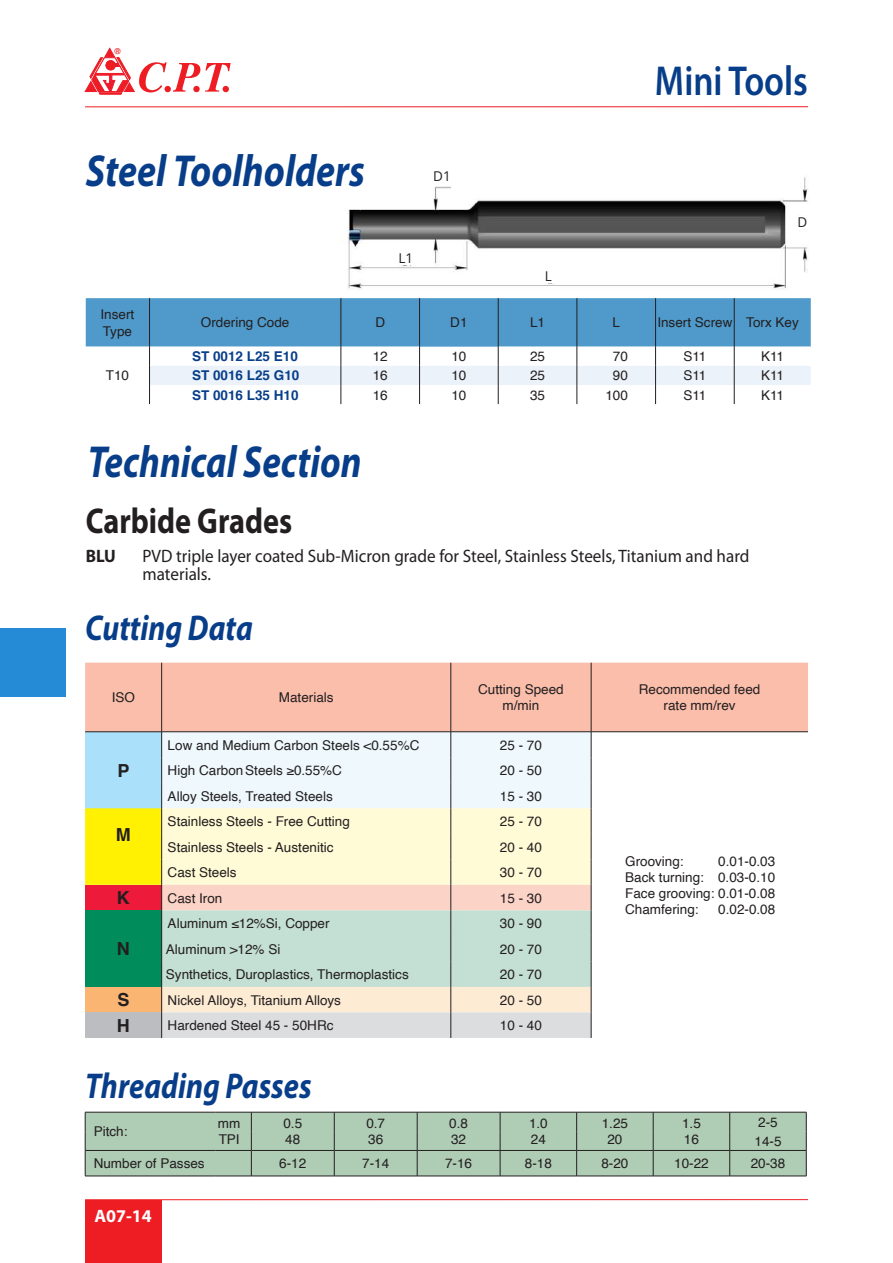
<style>
.page{position:relative;width:893px;height:1263px;background:#fff}
.page>*{position:absolute;margin:0;border:0;box-sizing:border-box;transform-origin:0 0}
.t1{font:italic 700 45px "Myriad Pro";color:#083e89;scale:.82 1}
.t2{font:italic 700 45px "Myriad Pro";color:#083e89;scale:.84 1}
.t3{font:600 42px "Myriad Pro";color:#083e89;scale:.84 1}
.t4{font:italic 700 36px "Myriad Pro";color:#083e89;scale:.84 1}
.t5{font:700 36px "Myriad Pro";color:#231f20;scale:.84 1}
.t6{font:18px/18px "Myriad Pro";color:#231f20;scale:.95 1}
.t7{font:700 18px "Myriad Pro";color:#fff}
.t8{font:700 18px "Helvetica";color:#231f20}
.t9{font:700 18px "Myriad Pro";color:#231f20;scale:.95 1}
.t10{font:13.5px/16.2px "Helvetica";color:#231f20}
.t11{font:700 13.5px "Helvetica";color:#083e89}
.t12{font:13.5px "Open Sans";color:#231f20}
.t13{font:500 11.25px "Win Soft Pro";color:#ee1d23}
</style>
<div class="page">
<hr style="left:85px;top:106px;width:723px;height:1px;background:#ee1d23">
<div style="left:0;top:628px;width:66px;height:68px;background:#258bd6"></div>
<div style="left:85px;top:1200px;width:77px;height:63px;background:#ee1d23"></div>
<hr style="left:85px;top:1199px;width:723px;height:1px;background:#ee1d23">
<svg style="left:85px;top:48px;width:146px;height:46px"></svg>
<div style="left:86px;top:1113px;width:490px;height:63px;background:#afccb5"></div>
<svg style="left:251px;top:1113px;width:1px;height:63px"></svg>
<svg style="left:334px;top:1113px;width:1px;height:63px"></svg>
<svg style="left:417px;top:1113px;width:1px;height:63px"></svg>
<svg style="left:500px;top:1113px;width:1px;height:63px"></svg>
<hr style="left:85px;top:1150px;width:131px;height:1px;background:#231f20">
<hr style="left:216px;top:1150px;width:35px;height:1px;background:#231f20">
<hr style="left:251px;top:1150px;width:83px;height:1px;background:#231f20">
<hr style="left:334px;top:1150px;width:83px;height:1px;background:#231f20">
<hr style="left:417px;top:1150px;width:83px;height:1px;background:#231f20">
<hr style="left:500px;top:1150px;width:77px;height:1px;background:#231f20">
<hr style="left:85px;top:1112px;width:131px;height:1px;background:#231f20">
<hr style="left:216px;top:1112px;width:35px;height:1px;background:#231f20">
<hr style="left:251px;top:1112px;width:83px;height:1px;background:#231f20">
<hr style="left:334px;top:1112px;width:83px;height:1px;background:#231f20">
<hr style="left:417px;top:1112px;width:83px;height:1px;background:#231f20">
<hr style="left:500px;top:1112px;width:77px;height:1px;background:#231f20">
<svg style="left:85px;top:1112px;width:1px;height:64px"></svg>
<svg style="left:576px;top:1112px;width:231px;height:64px"></svg>
<hr style="left:85px;top:1176px;width:131px;height:1px;background:#231f20">
<hr style="left:216px;top:1176px;width:35px;height:1px;background:#231f20">
<hr style="left:251px;top:1176px;width:83px;height:1px;background:#231f20">
<hr style="left:334px;top:1176px;width:83px;height:1px;background:#231f20">
<hr style="left:417px;top:1176px;width:83px;height:1px;background:#231f20">
<hr style="left:500px;top:1176px;width:77px;height:1px;background:#231f20">
<hr style="left:577px;top:1176px;width:76px;height:1px;background:#231f20">
<hr style="left:653px;top:1176px;width:77px;height:1px;background:#231f20">
<hr style="left:730px;top:1176px;width:76px;height:1px;background:#231f20">
<div style="left:85px;top:663px;width:723px;height:68px;background:#fabeab"></div>
<hr style="left:451px;top:663px;width:1px;height:69px;background:#231f20">
<hr style="left:161px;top:663px;width:1px;height:69px;background:#231f20">
<hr style="left:591px;top:663px;width:1px;height:69px;background:#231f20">
<svg style="left:85px;top:732px;width:507px;height:306px"></svg>
<hr style="left:85px;top:731px;width:77px;height:1px;background:#231f20">
<hr style="left:162px;top:731px;width:289px;height:1px;background:#231f20">
<hr style="left:451px;top:731px;width:140px;height:1px;background:#231f20">
<hr style="left:591px;top:731px;width:217px;height:1px;background:#231f20">
<img style="left:343px;top:177px;width:465px;height:112px">
<svg style="left:86px;top:298px;width:725px;height:106px"></svg>
<div style="left:428px;top:171px;width:27px;height:15px;background:#fff"></div>
<div style="left:392px;top:252px;width:27px;height:13px;background:#fff"></div>
<div style="left:535px;top:270px;width:27px;height:13px;background:#fff"></div>
<div style="left:789px;top:217px;width:27px;height:12px;background:#fff"></div>
<p class="t13" style="left:114px;top:43px;width:8px">®</p>
<h1 class="t2" style="left:86px;top:142px;width:334px">Steel Toolholders</h1>
<p class="t12" style="left:433px;top:167px;width:19px">D1</p>
<p class="t12" style="left:398px;top:249px;width:16px">L1</p>
<p class="t12" style="left:545px;top:267px;width:9px">L</p>
<h2 class="t3" style="left:655px;top:54px;width:184px">Mini Tools</h2>
<p class="t12" style="left:797px;top:213px;width:11px">D</p>
<p class="t10" style="left:101px;top:307px;width:35px">Insert<br>Type</p>
<p class="t10" style="left:201px;top:315px;width:90px">Ordering Code</p>
<p class="t10" style="left:375px;top:315px;width:11px">D</p>
<p class="t10" style="left:450px;top:315px;width:19px">D1</p>
<p class="t10" style="left:530px;top:315px;width:17px">L1</p>
<p class="t10" style="left:612px;top:315px;width:9px">L</p>
<p class="t10" style="left:657px;top:315px;width:143px">Insert Screw Torx Key</p>
<p class="t10" style="left:106px;top:368px;width:25px">T10</p>
<p class="t11" style="left:192px;top:346px;width:107px">ST 0012 L25 E10</p>
<p class="t10" style="left:373px;top:349px;width:17px">12</p>
<p class="t10" style="left:451px;top:349px;width:17px">10</p>
<p class="t10" style="left:530px;top:349px;width:17px">25</p>
<p class="t10" style="left:613px;top:349px;width:17px">70</p>
<p class="t10" style="left:683px;top:349px;width:25px">S11</p>
<p class="t10" style="left:761px;top:349px;width:25px">K11</p>
<p class="t11" style="left:192px;top:365px;width:109px">ST 0016 L25 G10</p>
<p class="t10" style="left:373px;top:368px;width:17px">16</p>
<p class="t10" style="left:451px;top:368px;width:17px">10</p>
<p class="t10" style="left:530px;top:368px;width:17px">25</p>
<p class="t10" style="left:613px;top:368px;width:17px">90</p>
<p class="t10" style="left:683px;top:368px;width:25px">S11</p>
<p class="t10" style="left:761px;top:368px;width:25px">K11</p>
<p class="t11" style="left:192px;top:384px;width:108px">ST 0016 L35 H10</p>
<p class="t10" style="left:373px;top:387px;width:17px">16</p>
<p class="t10" style="left:451px;top:387px;width:17px">10</p>
<p class="t10" style="left:530px;top:387px;width:17px">35</p>
<p class="t10" style="left:605px;top:387px;width:24px">100</p>
<p class="t10" style="left:683px;top:387px;width:25px">S11</p>
<p class="t10" style="left:761px;top:387px;width:25px">K11</p>
<h1 class="t1" style="left:88px;top:433px;width:335px">Technical Section</h1>
<h3 class="t5" style="left:86px;top:497px;width:247px">Carbide Grades</h3>
<h3 class="t6" style="left:142px;top:546px;width:640px">PVD triple layer coated Sub-Micron grade for Steel, Stainless Steels, Titanium and hard materials.</h3>
<h3 class="t9" style="left:86px;top:544px;width:33px">BLU</h3>
<h3 class="t4" style="left:85px;top:604px;width:201px">Cutting Data</h3>
<p class="t10" style="left:112px;top:690px;width:25px">ISO</p>
<p class="t10" style="left:279px;top:690px;width:56px">Materials</p>
<p class="t10" style="left:478px;top:681px;width:87px;text-align:center">Cutting Speed m/min</p>
<p class="t10" style="left:639px;top:681px;width:123px;text-align:center">Recommended feed rate mm/rev</p>
<h3 class="t8" style="left:117px;top:756px;width:14px">P</h3>
<h3 class="t8" style="left:116px;top:820px;width:16px">M</h3>
<p class="t10" style="left:168px;top:737px;width:253px">Low and Medium Carbon Steels &lt;0.55%C</p>
<p class="t10" style="left:500px;top:737px;width:44px">25 - 70</p>
<p class="t10" style="left:168px;top:763px;width:176px">High Carbon Steels ≥0.55%C</p>
<p class="t10" style="left:500px;top:763px;width:44px">20 - 50</p>
<p class="t10" style="left:168px;top:788px;width:167px">Alloy Steels, Treated Steels</p>
<p class="t10" style="left:500px;top:788px;width:44px">15 - 30</p>
<p class="t10" style="left:168px;top:814px;width:184px">Stainless Steels - Free Cutting</p>
<p class="t10" style="left:500px;top:814px;width:44px">25 - 70</p>
<p class="t10" style="left:168px;top:839px;width:167px">Stainless Steels - Austenitic</p>
<p class="t10" style="left:500px;top:839px;width:44px">20 - 40</p>
<p class="t10" style="left:168px;top:865px;width:71px">Cast Steels</p>
<p class="t10" style="left:500px;top:865px;width:44px">30 - 70</p>
<h3 class="t8" style="left:117px;top:883px;width:14px">K</h3>
<p class="t10" style="left:168px;top:890px;width:56px">Cast Iron</p>
<p class="t10" style="left:500px;top:890px;width:44px">15 - 30</p>
<h3 class="t8" style="left:117px;top:934px;width:14px">N</h3>
<p class="t10" style="left:168px;top:916px;width:163px">Aluminum ≤12%Si, Copper</p>
<p class="t10" style="left:500px;top:916px;width:44px">30 - 90</p>
<p class="t10" style="left:166px;top:941px;width:116px">Aluminum &gt;12% Si</p>
<p class="t10" style="left:500px;top:941px;width:44px">20 - 70</p>
<p class="t10" style="left:166px;top:967px;width:244px">Synthetics, Duroplastics, Thermoplastics</p>
<p class="t10" style="left:500px;top:967px;width:44px">20 - 70</p>
<h3 class="t8" style="left:117px;top:985px;width:14px">S</h3>
<p class="t10" style="left:168px;top:992px;width:175px">Nickel Alloys, Titanium Alloys</p>
<p class="t10" style="left:500px;top:992px;width:44px">20 - 50</p>
<h3 class="t8" style="left:117px;top:1011px;width:14px">H</h3>
<p class="t10" style="left:168px;top:1018px;width:167px">Hardened Steel 45 - 50HRc</p>
<p class="t10" style="left:500px;top:1018px;width:44px">10 - 40</p>
<h3 class="t4" style="left:85px;top:1062px;width:271px">Threading Passes</h3>
<p class="t10" style="left:625px;top:853px;width:60px">Grooving:</p>
<p class="t10" style="left:625px;top:853px;width:152px;text-align:justify;text-indent:93px">0.01-0.03<br>Back turning: 0.03-0.10<br>Face grooving: 0.01-0.08<br>Chamfering:</p>
<p class="t10" style="left:718px;top:902px;width:59px">0.02-0.08</p>
<p class="t10" style="left:94px;top:1124px;width:35px">Pitch:</p>
<p class="t10" style="left:218px;top:1116px;width:24px">mm<br>TPI</p>
<p class="t10" style="left:283px;top:1116px;width:20px">0.5<br>48</p>
<p class="t10" style="left:366px;top:1116px;width:20px">0.7<br>36</p>
<p class="t10" style="left:449px;top:1116px;width:20px">0.8<br>32</p>
<p class="t10" style="left:529px;top:1116px;width:20px">1.0<br>24</p>
<p class="t10" style="left:602px;top:1116px;width:28px;text-align:center">1.25<br>20</p>
<p class="t10" style="left:682px;top:1116px;width:20px">1.5<br>16</p>
<p class="t10" style="left:754px;top:1113px;width:29px;line-height:18.9px">2-5<br>14-5</p>
<p class="t10" style="left:94px;top:1156px;width:113px">Number of Passes</p>
<p class="t10" style="left:279px;top:1156px;width:29px">6-12</p>
<p class="t10" style="left:362px;top:1156px;width:29px">7-14</p>
<p class="t10" style="left:445px;top:1156px;width:29px">7-16</p>
<p class="t10" style="left:525px;top:1156px;width:29px">8-18</p>
<p class="t10" style="left:601px;top:1156px;width:29px">8-20</p>
<p class="t10" style="left:674px;top:1156px;width:36px">10-22</p>
<p class="t10" style="left:751px;top:1156px;width:36px">20-38</p>
<h3 class="t7" style="left:94px;top:1204px;width:59px">A07-14</h3>
</div>
